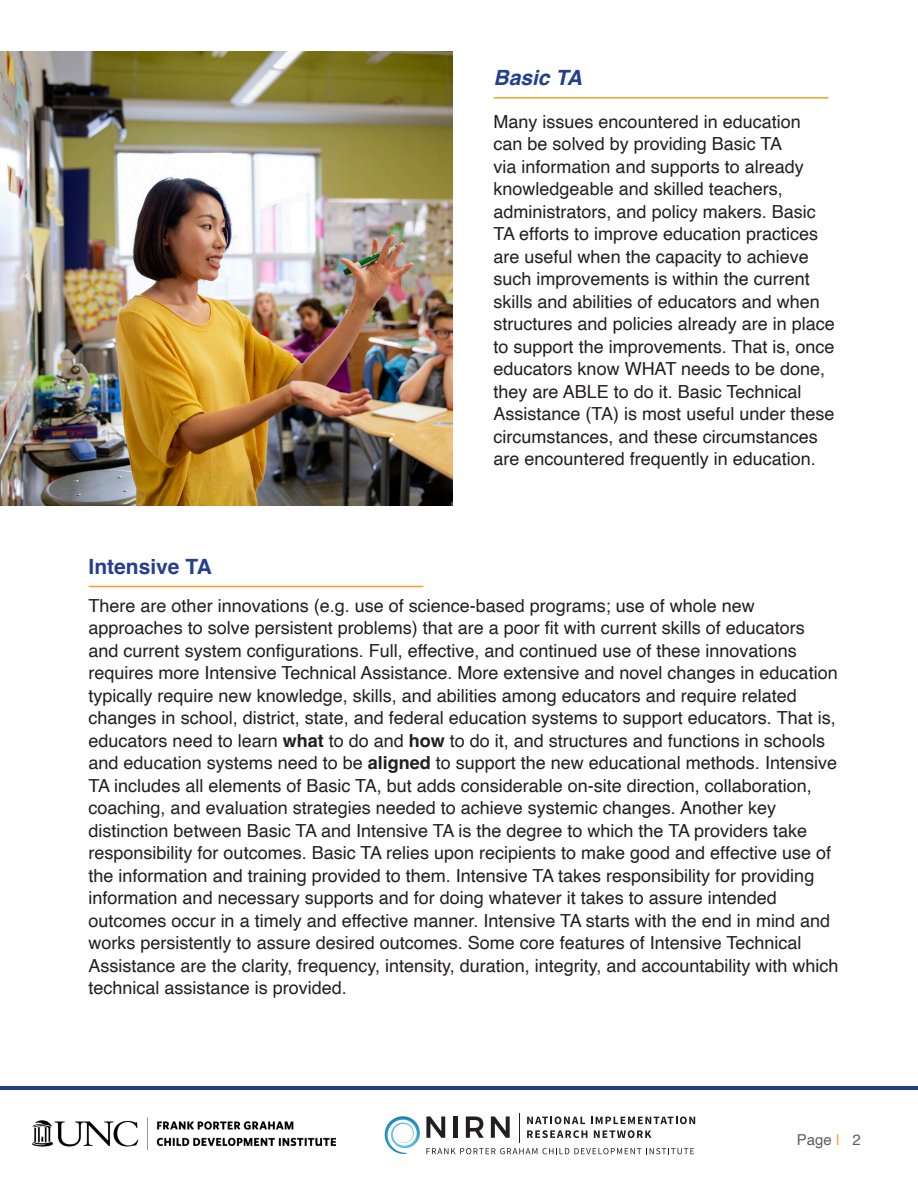
<style>
.page{position:relative;width:918px;height:1188px;background:#fff}
.page>*{position:absolute;margin:0;border:0;box-sizing:border-box;transform-origin:0 0}
.t1{font:700 21px "Helvetica";color:#253f8e}
.t2{font:italic 700 21px "Helvetica";color:#253f8e}
.t3{font:18px/22.5px "Helvetica";color:#231f20}
.t4{font:15px "Helvetica";color:#5d5e5c}
.s1{font-weight:700}
.s2{color:#f69e24}
</style>
<div class="page">
<svg style="left:426px;top:1116px;width:19px;height:22px"></svg>
<div style="left:453px;top:1116px;width:5px;height:22px;background:#231f20"></div>
<svg style="left:466px;top:1116px;width:18px;height:22px"></svg>
<svg style="left:491px;top:1116px;width:19px;height:22px"></svg>
<svg style="left:527px;top:1116px;width:58px;height:8px"></svg>
<svg style="left:591px;top:1116px;width:104px;height:8px"></svg>
<svg style="left:527px;top:1130px;width:60px;height:8px"></svg>
<svg style="left:594px;top:1130px;width:58px;height:8px"></svg>
<svg style="left:426px;top:1148px;width:268px;height:6px"></svg>
<hr style="left:519px;top:1113px;width:1px;height:30px;background:#231f20">
<svg style="left:385px;top:1117px;width:32px;height:37px"></svg>
<img style="left:32px;top:1117px;width:304px;height:33px">
<hr style="left:0;top:1087px;width:918px;height:3px;background:#253f8e">
<hr style="left:494px;top:97px;width:334px;height:2px;background:#f69e25">
<hr style="left:89px;top:586px;width:334px;height:1px;background:#f69e25">
<img style="left:0;top:51px;width:452px;height:454px">
<h3 class="t2" style="left:494px;top:65px;width:90px">Basic TA</h3>
<h3 class="t1" style="left:89px;top:554px;width:125px">Intensive TA</h3>
<p class="t3" style="left:494px;top:111px;width:343px">Many issues encountered in education<br>can be solved by providing Basic TA<br>via information and supports to already knowledgeable and skilled teachers, administrators, and policy makers. Basic TA efforts to improve education practices are useful when the capacity to achieve such improvements is within the current skills and abilities of educators and when structures and policies already are in place to support the improvements. That is, once educators know WHAT needs to be done, they are ABLE to do it. Basic Technical Assistance (TA) is most useful under these circumstances, and these circumstances are encountered frequently in education.</p>
<p class="t3" style="left:89px;top:595px;width:752px">There are other innovations (e.g. use of science-based programs; use of whole new approaches to solve persistent problems) that are a poor fit with current skills of educators and current system configurations. Full, effective, and continued use of these innovations requires more Intensive Technical Assistance. More extensive and novel changes in education typically require new knowledge, skills, and abilities among educators and require related changes in school, district, state, and federal education systems to support educators. That is, educators need to learn <span class="s1">what</span> to do and <span class="s1">how</span> to do it, and structures and functions in schools and education systems need to be <span class="s1">aligned</span> to support the new educational methods. Intensive TA includes all elements of Basic TA, but adds considerable on-site direction, collaboration, coaching, and evaluation strategies needed to achieve systemic changes. Another key distinction between Basic TA and Intensive TA is the degree to which the TA providers take responsibility for outcomes. Basic TA relies upon recipients to make good and effective use of the information and training provided to them. Intensive TA takes responsibility for providing information and necessary supports and for doing whatever it takes to assure intended outcomes occur in a timely and effective manner. Intensive TA starts with the end in mind and works persistently to assure desired outcomes. Some core features of Intensive Technical Assistance are the clarity, frequency, intensity, duration, integrity, and accountability with which technical assistance is provided.</p>
<p class="t4" style="left:797px;top:1128px;width:65px">Page <span class="s2">|</span> 2</p>
</div>
